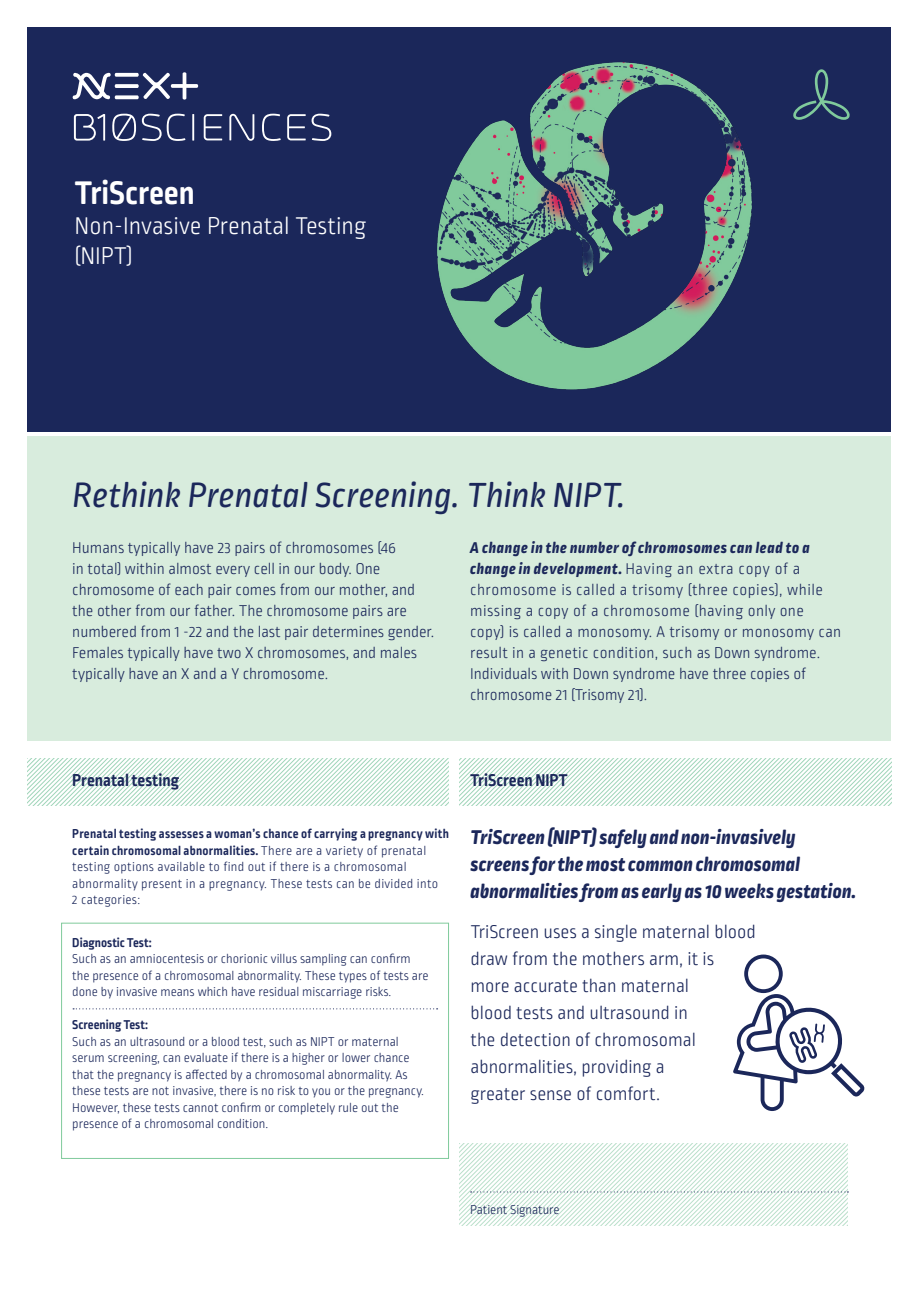
<style>
.page{position:relative;width:919px;height:1289px;background:#fff}
.page>*{position:absolute;margin:0;border:0;box-sizing:border-box;transform-origin:0 0}
.t1{font:italic 36.75px "Ropa Soft Pro";color:#1b275a}
.t2{font:700 34.5px "Ropa Soft Pro";color:#fff}
.t3{font:300 25.5px "Ropa Soft Pro";color:#fff}
.t4{font:italic 800 21px/27px "Ropa Soft Pro";letter-spacing:.01em;color:#1b275a}
.t5{font:300 19.5px/27px "Ropa Soft Pro";color:#1b275a}
.t6{font:700 18px "Ropa Soft Pro";color:#1b275a}
.t7{font:300 16.5px/21px "Ropa Soft Pro";letter-spacing:.02em;color:#1b275a}
.t8{font:300 16.5px/21px "Ropa Soft Pro";color:#1b275a}
.t9{font:300 13.5px/16.5px "Ropa Soft Pro";color:#1b275a}
.t10{font:300 13.5px/16.5px "Ropa Soft Pro";letter-spacing:.02em;color:#1b275a}
.t11{font:700 13.5px "Ropa Soft Pro";color:#1b275a}
.s1{font-weight:800;font-style:italic}
.s2{font-weight:700}
</style>
<div class="page">
<div style="left:28px;top:436px;width:863px;height:305px;background:#d8ecdd"></div>
<svg style="left:459px;top:759px;width:432px;height:46px"></svg>
<svg style="left:28px;top:759px;width:421px;height:46px"></svg>
<div style="left:28px;top:28px;width:863px;height:404px;background:#1b275a"></div>
<svg style="left:73px;top:1008px;width:364px;height:1px"></svg>
<div style="left:61px;top:922px;width:388px;height:236px;border:1px solid #80ca9c"></div>
<svg style="left:733px;top:954px;width:131px;height:156px"></svg>
<svg style="left:459px;top:1143px;width:389px;height:82px"></svg>
<svg style="left:793px;top:69px;width:56px;height:51px"></svg>
<img style="left:437px;top:62px;width:315px;height:328px">
<svg style="left:73px;top:72px;width:125px;height:28px"></svg>
<svg style="left:112px;top:113px;width:24px;height:28px"></svg>
<hr style="left:192px;top:114px;width:2px;height:27px;background:#fff">
<svg style="left:262px;top:114px;width:19px;height:27px"></svg>
<svg style="left:142px;top:114px;width:44px;height:27px"></svg>
<svg style="left:311px;top:114px;width:20px;height:27px"></svg>
<svg style="left:74px;top:114px;width:31px;height:27px"></svg>
<svg style="left:204px;top:114px;width:18px;height:26px"></svg>
<svg style="left:287px;top:114px;width:18px;height:26px"></svg>
<svg style="left:229px;top:114px;width:25px;height:27px"></svg>
<p class="t2" style="left:75px;top:173px;width:122px">TriScreen</p>
<p class="t3" style="left:75px;top:212px;width:293px">Non-Invasive Prenatal Testing</p>
<p class="t3" style="left:75px;top:242px;width:60px">(NIPT)</p>
<p class="t1" style="left:73px;top:474px;width:554px">Rethink Prenatal Screening. Think NIPT.</p>
<p class="t8" style="left:72px;top:538px;width:363px">Humans typically have 23 pairs of chromosomes (46<br>in total) within almost every cell in our body. One chromosome of each pair comes from our mother, and the other from our father. The chromosome pairs are numbered from 1 -22 and the last pair determines gender.<br>Females typically have two X chromosomes, and males typically have an X and a Y chromosome.</p>
<p class="t7" style="left:470px;top:538px;width:372px"><span class="s1">A change in the number of chromosomes can lead to a change in development.</span> Having an extra copy of a chromosome is called a trisomy (three copies), while missing a copy of a chromosome (having only one copy) is called a monosomy. A trisomy or monosomy can result in a genetic condition, such as Down syndrome.<br>Individuals with Down syndrome have three copies of chromosome 21 (Trisomy 21).</p>
<p class="t6" style="left:72px;top:770px;width:108px">Prenatal testing</p>
<p class="t6" style="left:470px;top:770px;width:99px">TriScreen NIPT</p>
<p class="t10" style="left:72px;top:826px;width:378px"><span class="s2">Prenatal testing assesses a woman’s chance of carrying a pregnancy with certain chromosomal abnormalities.</span> There are a variety of prenatal testing options available to find out if there is a chromosomal abnormality present in a pregnancy. These tests can be divided into<br>2 categories:</p>
<p class="t4" style="left:470px;top:824px;width:326px">TriScreen (NIPT) safely and non-invasively</p>
<p class="t4" style="left:470px;top:851px;width:387px">screens for the most common chromosomal abnormalities from as early as 10 weeks gestation.</p>
<p class="t5" style="left:470px;top:919px;width:287px">TriScreen uses a single maternal blood</p>
<p class="t5" style="left:470px;top:946px;width:245px">draw from the mothers arm, it is more accurate than maternal</p>
<p class="t5" style="left:470px;top:1000px;width:227px">blood tests and ultrasound in the detection of chromosomal abnormalities, providing a</p>
<p class="t5" style="left:470px;top:1081px;width:191px">greater sense of comfort.</p>
<p class="t11" style="left:72px;top:934px;width:81px">Diagnostic Test:</p>
<p class="t9" style="left:72px;top:951px;width:357px">Such as an amniocentesis or chorionic villus sampling can confirm the presence of a chromosomal abnormality. These types of tests are done by invasive means which have residual miscarriage risks.</p>
<p class="t11" style="left:72px;top:1017px;width:77px">Screening Test:</p>
<p class="t9" style="left:72px;top:1033px;width:353px">Such as an ultrasound or a blood test, such as NIPT or maternal serum screening, can evaluate if there is a higher or lower chance that the pregnancy is affected by a chromosomal abnormality. As these tests are not invasive, there is no risk to you or the pregnancy.<br>However, these tests cannot confirm or completely rule out the presence of a chromosomal condition.</p>
<p class="t9" style="left:470px;top:1201px;width:91px">Patient Signature</p>
</div>
